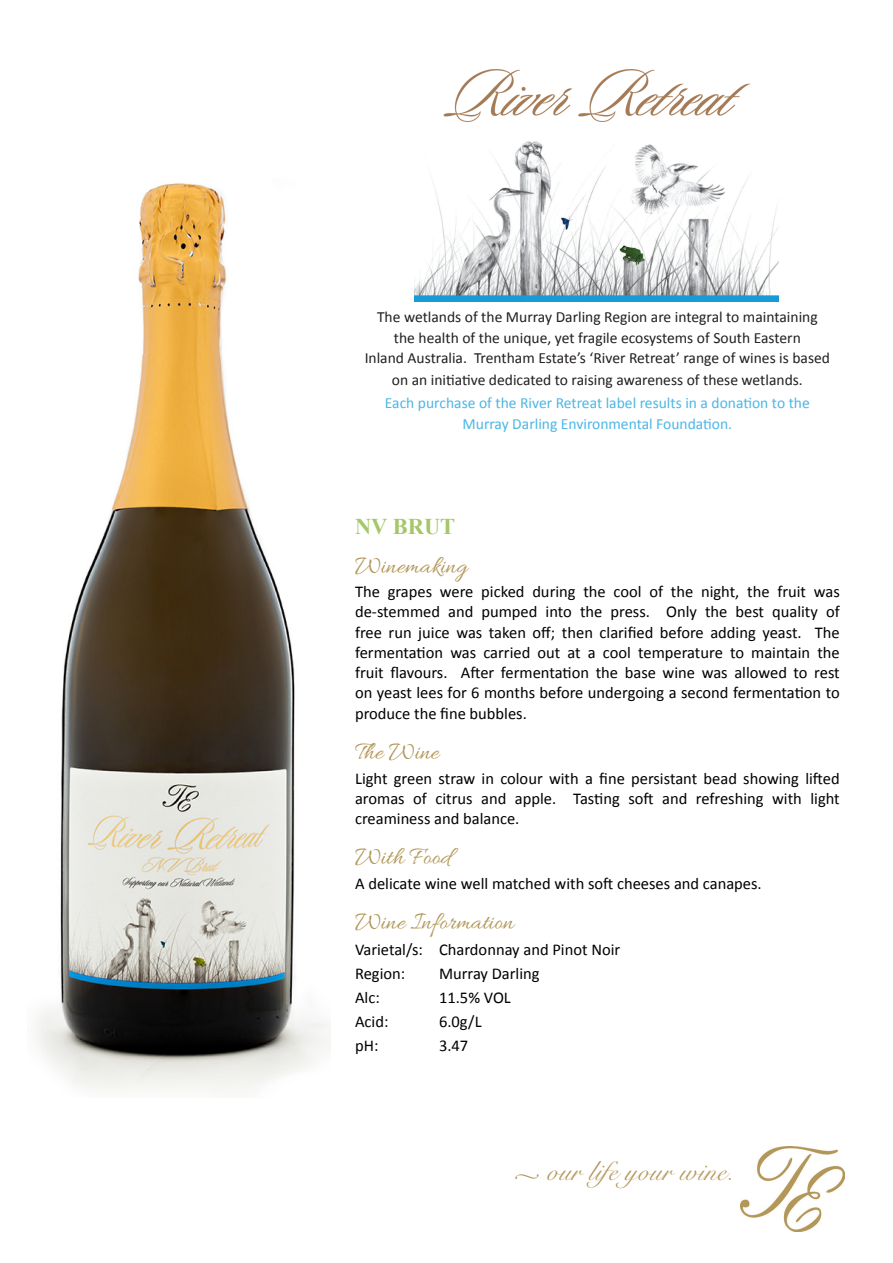
<style>
.page{position:relative;width:893px;height:1263px;background:#fff}
.page>*{position:absolute;margin:0;border:0;box-sizing:border-box;transform-origin:0 0}
.t1{font:27px "Snell Roundhand LT Std Scr";letter-spacing:.02em;color:#b39759}
.t2{font:25.5px "Allura";color:#b39759}
.t3{font:700 22.5px "Times New Roman";color:#a6c768}
.t4{font:16.5px/20.4px "Calibri";color:#000;text-align:justify}
.t5{font:15.6px/21.1px "Calibri";color:#231f20;text-align:center}
.t6{font:15.6px/20.9px "Calibri";color:#4cb6e6;text-align:center}
.s1{font-family:"Minion Pro";font-size:15px}
</style>
<div class="page">
<img style="left:35px;top:183px;width:295px;height:909px">
<img style="left:443px;top:69px;width:308px;height:53px">
<img style="left:415px;top:141px;width:363px;height:160px">
<img style="left:740px;top:1146px;width:104px;height:85px">
<p class="t5" style="left:365px;top:306px;width:467px">The wetlands of the Murray Darling Region are integral to maintaining the health of the unique, yet fragile ecosystems of South Eastern<br>Inland Australia. Trentham Estate’s ‘River Retreat’ range of wines is based on an initiative dedicated to raising awareness of these wetlands.</p>
<p class="t6" style="left:385px;top:392px;width:426px">Each purchase of the River Retreat label results in a donation to the<br>Murray Darling Environmental Foundation.</p>
<p class="t3" style="left:355px;top:511px;width:102px">NV BRUT</p>
<p class="t2" style="left:355px;top:551px;width:114px">Winemaking</p>
<p class="t4" style="left:355px;top:581px;width:486px">The grapes were picked during the cool of the night, the fruit was de-stemmed and pumped into the press. Only the best quality of free run juice was taken off; then clarified before adding yeast. The fermentation was carried out at a cool temperature to maintain the fruit flavours. After fermentation the base wine was allowed to rest on yeast lees for 6 months before undergoing a second fermentation to produce the fine bubbles.</p>
<p class="t2" style="left:355px;top:738px;width:85px">The Wine</p>
<p class="t4" style="left:355px;top:768px;width:486px">Light green straw in colour with a fine persistant bead showing lifted aromas of citrus and apple. Tasting soft and refreshing with light creaminess and balance.</p>
<p class="t2" style="left:355px;top:843px;width:97px">With Food</p>
<p class="t4" style="left:355px;top:873px;width:408px">A delicate wine well matched with soft cheeses and canapes.</p>
<p class="t2" style="left:355px;top:907px;width:160px">Wine Information</p>
<p class="t4" style="left:355px;top:939px;width:267px">Varietal/s: Chardonnay and Pinot Noir</p>
<p class="t4" style="left:355px;top:963px;width:52px">Region:</p>
<p class="t4" style="left:439px;top:963px;width:102px">Murray Darling</p>
<p class="t4" style="left:355px;top:987px;width:26px">Alc:</p>
<p class="t4" style="left:439px;top:987px;width:73px">11.5% VOL</p>
<p class="t4" style="left:355px;top:1011px;width:35px">Acid:</p>
<p class="t4" style="left:439px;top:1011px;width:44px">6.0g/L</p>
<p class="t4" style="left:355px;top:1035px;width:25px">pH:</p>
<p class="t4" style="left:439px;top:1035px;width:31px">3.47</p>
<p class="t1" style="left:514px;top:1156px;width:221px"><span class="s1">•</span> our life your wine.</p>
</div>
